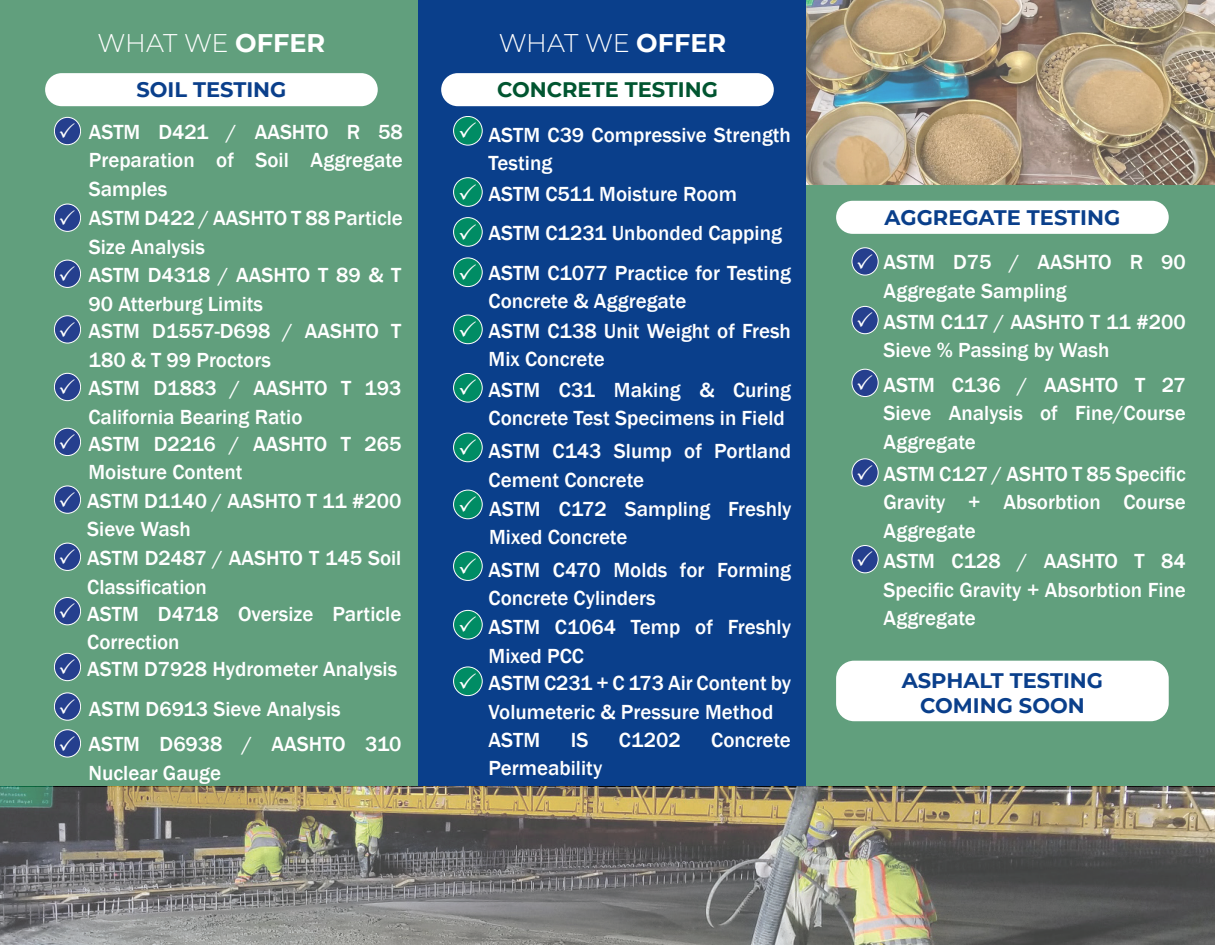
<style>
.page{position:relative;width:1215px;height:945px;background:#fff}
.page>*{position:absolute;margin:0;border:0;box-sizing:border-box;transform-origin:0 0}
.t1{font:300 25.5px "Montserrat";letter-spacing:-.015em;color:#fff}
.t2{font:500 21px/28.2px "Franklin Gothic";color:#fff}
.t3{font:700 21px/25.2px "Montserrat";color:#0a3f8b;text-align:center}
.t4{font:700 21px "Montserrat";color:#015530}
.s1{font-weight:700}
</style>
<div class="page">
<div style="left:806px;top:0;width:409px;height:787px;background:#619f7d"></div>
<div style="left:0;top:0;width:420px;height:945px;background:#619f7d"></div>
<div style="left:418px;top:0;width:388px;height:945px;background:#0a3f8b"></div>
<div style="left:45px;top:73px;width:333px;height:33px;background:#fff;border-radius:17px"></div>
<div style="left:441px;top:73px;width:333px;height:33px;background:#fff;border-radius:17px"></div>
<div style="left:836px;top:201px;width:333px;height:33px;background:#fff;border-radius:17px"></div>
<div style="left:836px;top:661px;width:333px;height:60px;background:#fff;border-radius:18px"></div>
<img style="left:0;top:787px;width:1215px;height:158px">
<img style="left:806px;top:0;width:409px;height:185px">
<svg style="left:54px;top:260px;width:27px;height:27px"></svg>
<div style="left:54px;top:260px;width:27px;height:28px;border:1px solid #fff;border-radius:50%"></div>
<div style="left:54px;top:316px;width:27px;height:27px;background:#253f8e;border-radius:50%"></div>
<div style="left:54px;top:315px;width:27px;height:29px;border:1px solid #fff;border-radius:50%"></div>
<svg style="left:54px;top:373px;width:27px;height:28px"></svg>
<div style="left:54px;top:373px;width:27px;height:28px;border:1px solid #fff;border-radius:50%"></div>
<svg style="left:54px;top:428px;width:27px;height:28px"></svg>
<div style="left:54px;top:428px;width:27px;height:28px;border:1px solid #fff;border-radius:50%"></div>
<svg style="left:54px;top:486px;width:27px;height:27px"></svg>
<div style="left:54px;top:486px;width:27px;height:28px;border:1px solid #fff;border-radius:50%"></div>
<svg style="left:54px;top:543px;width:27px;height:27px"></svg>
<div style="left:54px;top:543px;width:27px;height:28px;border:1px solid #fff;border-radius:50%"></div>
<svg style="left:54px;top:598px;width:27px;height:27px"></svg>
<div style="left:54px;top:597px;width:27px;height:28px;border:1px solid #fff;border-radius:50%"></div>
<svg style="left:54px;top:653px;width:27px;height:28px"></svg>
<div style="left:54px;top:653px;width:27px;height:28px;border:1px solid #fff;border-radius:50%"></div>
<svg style="left:54px;top:693px;width:27px;height:27px"></svg>
<div style="left:54px;top:692px;width:27px;height:29px;border:1px solid #fff;border-radius:50%"></div>
<div style="left:54px;top:730px;width:27px;height:27px;background:#253f8e;border-radius:50%"></div>
<div style="left:54px;top:729px;width:27px;height:28px;border:1px solid #fff;border-radius:50%"></div>
<div style="left:454px;top:116px;width:28px;height:29px;background:#008c64;border-radius:50%"></div>
<div style="left:453px;top:116px;width:30px;height:30px;border:1px solid #fff;border-radius:50%"></div>
<div style="left:454px;top:178px;width:28px;height:28px;background:#008c64;border-radius:50%"></div>
<div style="left:453px;top:177px;width:30px;height:30px;border:1px solid #fff;border-radius:50%"></div>
<div style="left:454px;top:218px;width:28px;height:28px;background:#008c64;border-radius:50%"></div>
<div style="left:453px;top:217px;width:30px;height:30px;border:1px solid #fff;border-radius:50%"></div>
<div style="left:454px;top:258px;width:28px;height:29px;background:#008c64;border-radius:50%"></div>
<div style="left:453px;top:257px;width:30px;height:30px;border:1px solid #fff;border-radius:50%"></div>
<div style="left:454px;top:315px;width:28px;height:29px;background:#008c64;border-radius:50%"></div>
<div style="left:453px;top:315px;width:30px;height:29px;border:1px solid #fff;border-radius:50%"></div>
<div style="left:454px;top:373px;width:28px;height:29px;background:#008c64;border-radius:50%"></div>
<div style="left:453px;top:373px;width:30px;height:30px;border:1px solid #fff;border-radius:50%"></div>
<div style="left:454px;top:433px;width:28px;height:29px;background:#008c64;border-radius:50%"></div>
<div style="left:453px;top:433px;width:30px;height:29px;border:1px solid #fff;border-radius:50%"></div>
<div style="left:454px;top:490px;width:28px;height:29px;background:#008c64;border-radius:50%"></div>
<div style="left:453px;top:490px;width:30px;height:29px;border:1px solid #fff;border-radius:50%"></div>
<div style="left:454px;top:552px;width:28px;height:28px;background:#008c64;border-radius:50%"></div>
<div style="left:453px;top:551px;width:30px;height:30px;border:1px solid #fff;border-radius:50%"></div>
<div style="left:454px;top:610px;width:28px;height:29px;background:#008c64;border-radius:50%"></div>
<div style="left:453px;top:610px;width:30px;height:30px;border:1px solid #fff;border-radius:50%"></div>
<div style="left:454px;top:667px;width:28px;height:29px;background:#008c64;border-radius:50%"></div>
<div style="left:453px;top:667px;width:30px;height:29px;border:1px solid #fff;border-radius:50%"></div>
<svg style="left:54px;top:204px;width:27px;height:27px"></svg>
<div style="left:54px;top:204px;width:27px;height:28px;border:1px solid #fff;border-radius:50%"></div>
<svg style="left:54px;top:117px;width:27px;height:28px"></svg>
<div style="left:54px;top:117px;width:27px;height:28px;border:1px solid #fff;border-radius:50%"></div>
<div style="left:852px;top:248px;width:26px;height:27px;background:#253f8e;border-radius:50%"></div>
<div style="left:852px;top:247px;width:27px;height:29px;border:1px solid #fff;border-radius:50%"></div>
<div style="left:852px;top:306px;width:26px;height:28px;background:#253f8e;border-radius:50%"></div>
<div style="left:852px;top:306px;width:27px;height:28px;border:1px solid #fff;border-radius:50%"></div>
<div style="left:852px;top:369px;width:26px;height:28px;background:#253f8e;border-radius:50%"></div>
<div style="left:852px;top:369px;width:27px;height:28px;border:1px solid #fff;border-radius:50%"></div>
<div style="left:852px;top:459px;width:26px;height:27px;background:#253f8e;border-radius:50%"></div>
<div style="left:852px;top:458px;width:27px;height:29px;border:1px solid #fff;border-radius:50%"></div>
<div style="left:852px;top:546px;width:26px;height:27px;background:#253f8e;border-radius:50%"></div>
<div style="left:852px;top:545px;width:27px;height:28px;border:1px solid #fff;border-radius:50%"></div>
<svg style="left:60px;top:265px;width:15px;height:16px"></svg>
<svg style="left:60px;top:379px;width:15px;height:15px"></svg>
<svg style="left:60px;top:434px;width:15px;height:15px"></svg>
<svg style="left:60px;top:491px;width:15px;height:16px"></svg>
<svg style="left:60px;top:548px;width:15px;height:16px"></svg>
<svg style="left:60px;top:603px;width:15px;height:15px"></svg>
<svg style="left:60px;top:659px;width:15px;height:15px"></svg>
<svg style="left:60px;top:698px;width:15px;height:16px"></svg>
<svg style="left:60px;top:209px;width:15px;height:16px"></svg>
<svg style="left:60px;top:123px;width:15px;height:15px"></svg>
<p class="t1" style="left:98px;top:26px;width:229px">WHAT WE <span class="s1">OFFER</span></p>
<p class="t3" style="left:136px;top:76px;width:151px">SOIL TESTING</p>
<p class="t2" style="left:89px;top:118px;width:316px;text-align:justify">ASTM D421 / AASHTO R 58<br>Preparation of Soil Aggregate Samples</p>
<p class="t1" style="left:499px;top:26px;width:229px">WHAT WE <span class="s1">OFFER</span></p>
<p class="t4" style="left:497px;top:75px;width:222px">CONCRETE TESTING</p>
<p class="t2" style="left:489px;top:120px;width:304px">ASTM C39 Compressive Strength<br>Testing</p>
<p class="t2" style="left:489px;top:174px;width:304px;line-height:39.5px">ASTM C511 Moisture Room<br>ASTM C1231 Unbonded Capping<br>ASTM C1077 Practice for Testing</p>
<p class="t2" style="left:489px;top:287px;width:304px;line-height:29.1px">Concrete &amp; Aggregate<br>ASTM C138 Unit Weight of Fresh<br>Mix Concrete</p>
<p class="t2" style="left:489px;top:376px;width:304px">ASTM C31 Making &amp; Curing<br>Concrete Test Specimens in Field</p>
<p class="t2" style="left:489px;top:437px;width:304px;line-height:28.8px">ASTM C143 Slump of Portland<br>Cement Concrete<br>ASTM C172 Sampling Freshly<br>Mixed Concrete</p>
<p class="t2" style="left:489px;top:556px;width:304px">ASTM C470 Molds for Forming<br>Concrete Cylinders<br>ASTM C1064 Temp of Freshly<br>Mixed PCC<br>ASTM C231 + C 173 Air Content by<br>Volumeteric &amp; Pressure Method<br>ASTM</p>
<p class="t2" style="left:89px;top:204px;width:316px">ASTM D422 / AASHTO T 88 Particle</p>
<p class="t3" style="left:885px;top:204px;width:237px">AGGREGATE TESTING</p>
<p class="t2" style="left:87px;top:233px;width:316px">Size Analysis<br>ASTM D4318 / AASHTO T 89 &amp; T<br>90 Atterburg Limits<br>ASTM D1557-D698 / AASHTO T<br>180 &amp; T 99 Proctors<br>ASTM D1883 / AASHTO T 193<br>California Bearing Ratio<br>ASTM D2216 / AASHTO T 265<br>Moisture Content<br>ASTM D1140 / AASHTO T 11 #200<br>Sieve Wash<br>ASTM D2487 / AASHTO T 145 Soil<br>Classification<br>ASTM D4718 Oversize Particle<br>Correction<br>ASTM D7928 Hydrometer Analysis</p>
<p class="t2" style="left:88px;top:692px;width:314px;line-height:35.2px">ASTM D6913 Sieve Analysis<br>ASTM D6938 / AASHTO 310</p>
<p class="t2" style="left:88px;top:759px;width:134px">Nuclear Gauge</p>
<p class="t2" style="left:883px;top:248px;width:304px">ASTM D75 / AASHTO R 90<br>Aggregate Sampling</p>
<p class="t2" style="left:883px;top:308px;width:304px">ASTM C117 / AASHTO T 11 #200<br>Sieve % Passing by Wash</p>
<p class="t2" style="left:883px;top:371px;width:304px;text-align:justify">ASTM C136 / AASHTO T 27<br>Sieve Analysis of Fine/Course Aggregate</p>
<p class="t2" style="left:883px;top:460px;width:304px;text-align:justify">ASTM C127 / ASHTO T 85 Specific Gravity + Absorbtion Course Aggregate</p>
<p class="t2" style="left:883px;top:547px;width:304px;text-align:justify">ASTM C128 / AASHTO T 84<br>Specific Gravity + Absorbtion Fine Aggregate</p>
<p class="t3" style="left:902px;top:667px;width:203px">ASPHALT TESTING<br>COMING SOON</p>
<p class="t2" style="left:571px;top:726px;width:19px">IS</p>
<p class="t2" style="left:619px;top:726px;width:63px">C1202</p>
<p class="t2" style="left:711px;top:726px;width:81px">Concrete</p>
<p class="t2" style="left:489px;top:754px;width:115px">Permeability</p>
</div>
